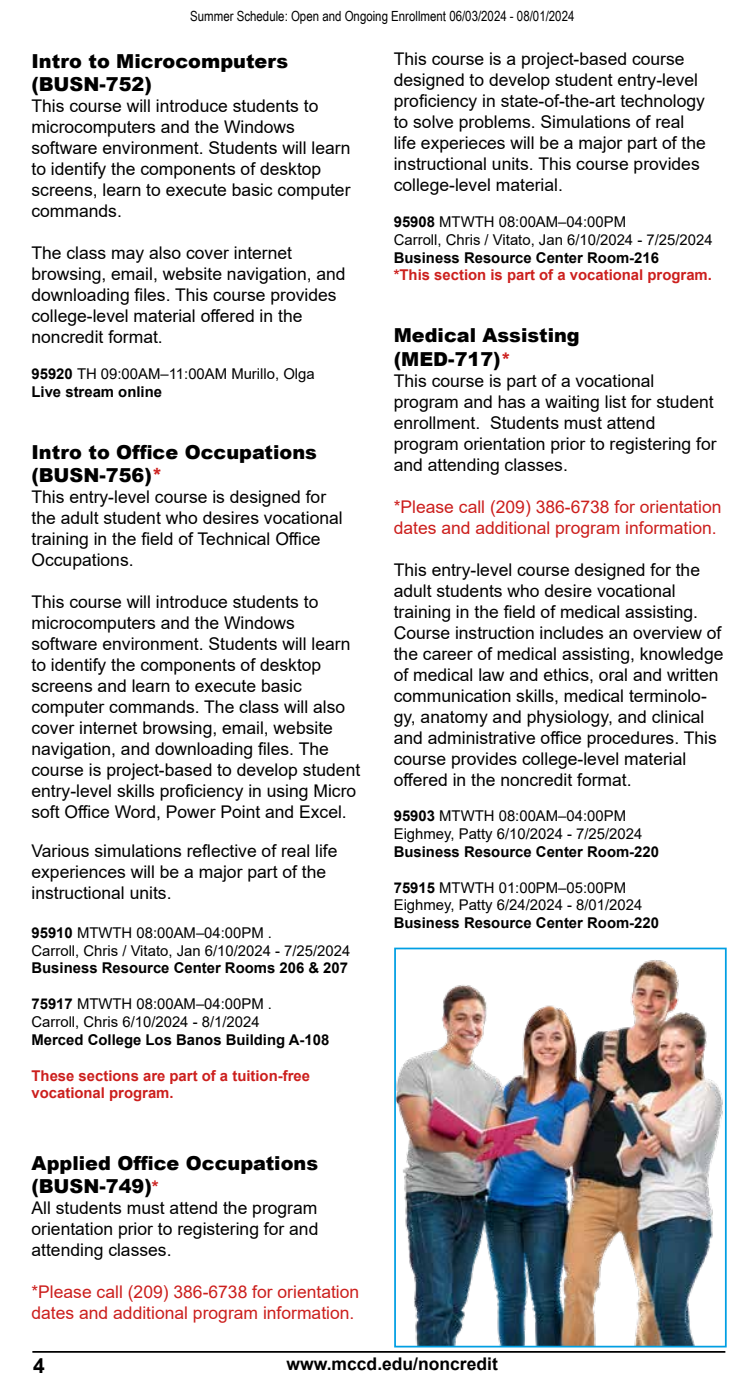
<style>
.page{position:relative;width:756px;height:1386px;background:#fff}
.page>*{position:absolute;margin:0;border:0;box-sizing:border-box;transform-origin:0 0}
.t1{font:700 21px "Arial";color:#000}
.t2{font:900 19.25px/23.1px "Arial";color:#000}
.t3{font:17.5px/21px "Arial";color:#000}
.t4{font:17.5px/21px "Arial";color:#cc1f1d}
.t5{font:700 17.5px "Arial";color:#000}
.t6{font:14.88px/17.8px "Arial";color:#000}
.t7{font:700 14.88px "Arial";color:#000}
.t8{font:700 14.88px/17.8px "Arial";color:#cc1f1d}
.t9{font:14px "Arial Narrow";color:#000}
.s1{font-weight:700}
.s2{font-size:18.38px;color:#cc1f1d}
.s3{color:#cc1f1d}
.s4{font-weight:700;font-size:17.5px;color:#cc1f1d}
</style>
<div class="page">
<hr style="left:32px;top:1351px;width:693px;height:2px;background:#000">
<img style="left:397px;top:960px;width:326px;height:385px">
<div style="left:394px;top:948px;width:333px;height:400px;border:2px solid #009fe3"></div>
<p class="t9" style="left:190px;top:6px;width:386px">Summer Schedule: Open and Ongoing Enrollment 06/03/2024 - 08/01/2024</p>
<p class="t2" style="left:32px;top:49px;width:258px">Intro to Microcomputers (BUSN-752)</p>
<p class="t3" style="left:32px;top:96px;width:321px">This course will introduce students to microcomputers and the Windows software environment. Students will learn to identify the components of desktop screens, learn to execute basic computer commands.</p>
<p class="t3" style="left:32px;top:243px;width:316px">The class may also cover internet browsing, email, website navigation, and downloading files. This course provides college-level material offered in the noncredit format.</p>
<p class="t6" style="left:32px;top:365px;width:285px"><span class="s1">95920</span> TH 09:00AM–11:00AM Murillo, Olga<br><span class="s1">Live stream online</span></p>
<p class="t3" style="left:394px;top:48px;width:314px">This course is a project-based course designed to develop student entry-level proficiency in state-of-the-art technology to solve problems. Simulations of real life experieces will be a major part of the instructional units. This course provides college-level material.</p>
<p class="t6" style="left:394px;top:213px;width:320px"><span class="s1">95908</span> MTWTH 08:00AM–04:00PM<br>Carroll, Chris / Vitato, Jan 6/10/2024 - 7/25/2024</p>
<p class="t7" style="left:394px;top:247px;width:267px">Business Resource Center Room-216</p>
<p class="t8" style="left:394px;top:267px;width:320px">*This section is part of a vocational program.</p>
<p class="t2" style="left:394px;top:323px;width:188px">Medical Assisting (MED-717)<span class="s2">*</span></p>
<p class="t3" style="left:394px;top:370px;width:324px">This course is part of a vocational program and has a waiting list for student enrollment. Students must attend program orientation prior to registering for and attending classes.</p>
<p class="t4" style="left:394px;top:496px;width:329px">*Please call (209) 386-6738 for orientation dates and additional program information.</p>
<p class="t3" style="left:394px;top:559px;width:331px">This entry-level course designed for the adult students who desire vocational training in the field of medical assisting.<br>Course instruction includes an overview of the career of medical assisting, knowledge of medical law and ethics, oral and written communication skills, medical terminolo&shy;gy, anatomy and physiology, and clinical and administrative office procedures. This course provides college-level material offered in the noncredit format.</p>
<p class="t6" style="left:394px;top:807px;width:250px"><span class="s1">95903</span> MTWTH 08:00AM–04:00PM<br>Eighmey, Patty 6/10/2024 - 7/25/2024</p>
<p class="t7" style="left:394px;top:841px;width:267px">Business Resource Center Room-220</p>
<p class="t6" style="left:394px;top:878px;width:250px"><span class="s1">75915</span> MTWTH 01:00PM–05:00PM<br>Eighmey, Patty 6/24/2024 - 8/01/2024</p>
<p class="t7" style="left:394px;top:913px;width:267px">Business Resource Center Room-220</p>
<p class="t2" style="left:32px;top:440px;width:287px">Intro to Office Occupations (BUSN-756)<span class="s3">*</span></p>
<p class="t3" style="left:32px;top:486px;width:313px">This entry-level course is designed for the adult student who desires vocational training in the field of Technical Office Occupations.</p>
<p class="t3" style="left:32px;top:591px;width:330px">This course will introduce students to microcomputers and the Windows software environment. Students will learn to identify the components of desktop screens and learn to execute basic computer commands. The class will also cover internet browsing, email, website navigation, and downloading files. The course is project-based to develop student entry-level skills proficiency in using Micro soft Office Word, Power Point and Excel.</p>
<p class="t3" style="left:32px;top:840px;width:308px">Various simulations reflective of real life experiences will be a major part of the instructional units.</p>
<p class="t6" style="left:32px;top:924px;width:320px"><span class="s1">95910</span> MTWTH 08:00AM–04:00PM .<br>Carroll, Chris / Vitato, Jan 6/10/2024 - 7/25/2024</p>
<p class="t7" style="left:32px;top:958px;width:318px">Business Resource Center Rooms 206 &amp; 207</p>
<p class="t6" style="left:32px;top:995px;width:242px"><span class="s1">75917</span> MTWTH 08:00AM–04:00PM .<br>Carroll, Chris 6/10/2024 - 8/1/2024</p>
<p class="t7" style="left:32px;top:1029px;width:299px">Merced College Los Banos Building A-108</p>
<p class="t8" style="left:32px;top:1067px;width:280px">These sections are part of a tuition-free vocational program.</p>
<p class="t2" style="left:32px;top:1151px;width:288px">Applied Office Occupations (BUSN-749)<span class="s4">*</span></p>
<p class="t3" style="left:31px;top:1197px;width:288px;text-align:justify">All students must attend the program orientation prior to registering for and attending classes.</p>
<p class="t4" style="left:31px;top:1281px;width:329px">*Please call (209) 386-6738 for orientation dates and additional program information.</p>
<p class="t1" style="left:33px;top:1351px;width:13px">4</p>
<p class="t5" style="left:287px;top:1352px;width:213px">www.mccd.edu/noncredit</p>
</div>
